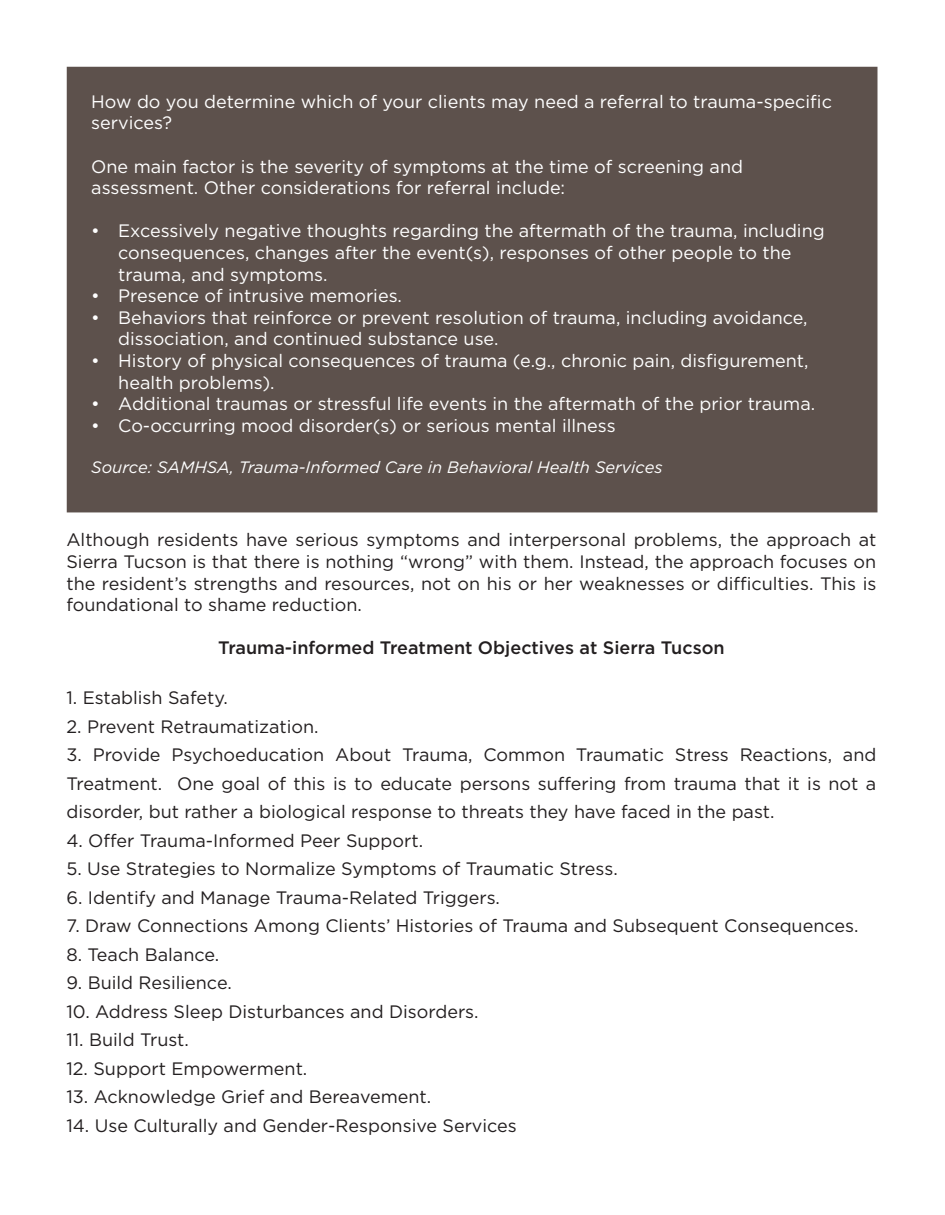
<style>
.page{position:relative;width:945px;height:1215px;background:#fff}
.page>*{position:absolute;margin:0;border:0;box-sizing:border-box;transform-origin:0 0}
.t1{font:18px/21.6px "Gotham";color:#231f20;text-align:justify}
.t2{font:18px/21.6px "Gotham";color:#fff}
.t3{font:500 18px "Gotham";color:#231f20}
.t4{font:italic 16.5px "Gotham";color:#fff}
</style>
<div class="page">
<div style="left:67px;top:67px;width:811px;height:445px;background:#5d514c"></div>
<p class="t2" style="left:91px;top:91px;width:742px">How do you determine which of your clients may need a referral to trauma-specific services?</p>
<p class="t2" style="left:91px;top:155px;width:653px">One main factor is the severity of symptoms at the time of screening and assessment. Other considerations for referral include:</p>
<p class="t2" style="left:118px;top:220px;width:708px;text-indent:-27px">• Excessively negative thoughts regarding the aftermath of the trauma, including consequences, changes after the event(s), responses of other people to the trauma, and symptoms.</p>
<p class="t2" style="left:91px;top:285px;width:312px">• Presence of intrusive memories.</p>
<p class="t2" style="left:118px;top:307px;width:691px;text-indent:-27px">• Behaviors that reinforce or prevent resolution of trauma, including avoidance, dissociation, and continued substance use.</p>
<p class="t2" style="left:118px;top:350px;width:692px;text-indent:-27px">• History of physical consequences of trauma (e.g., chronic pain, disfigurement, health problems).</p>
<p class="t2" style="left:91px;top:393px;width:726px">• Additional traumas or stressful life events in the aftermath of the prior trauma.</p>
<p class="t2" style="left:91px;top:415px;width:526px">• Co-occurring mood disorder(s) or serious mental illness</p>
<p class="t4" style="left:91px;top:457px;width:573px">Source: SAMHSA, Trauma-Informed Care in Behavioral Health Services</p>
<p class="t1" style="left:66px;top:529px;width:812px">Although residents have serious symptoms and interpersonal problems, the approach at Sierra Tucson is that there is nothing “wrong” with them. Instead, the approach focuses on the resident’s strengths and resources, not on his or her weaknesses or difficulties. This is foundational to shame reduction.</p>
<p class="t3" style="left:218px;top:638px;width:508px">Trauma-informed Treatment Objectives at Sierra Tucson</p>
<p class="t1" style="left:66px;top:687px;width:163px">1. Establish Safety.</p>
<p class="t1" style="left:66px;top:716px;width:254px">2. Prevent Retraumatization.</p>
<p class="t1" style="left:66px;top:741px;width:811px;line-height:28.5px">3. Provide Psychoeducation About Trauma, Common Traumatic Stress Reactions, and Treatment. One goal of this is to educate persons suffering from trauma that it is not a disorder, but rather a biological response to threats they have faced in the past.</p>
<p class="t1" style="left:66px;top:830px;width:358px">4. Offer Trauma-Informed Peer Support.</p>
<p class="t1" style="left:66px;top:858px;width:553px">5. Use Strategies to Normalize Symptoms of Traumatic Stress.</p>
<p class="t1" style="left:66px;top:887px;width:435px">6. Identify and Manage Trauma-Related Triggers.</p>
<p class="t1" style="left:66px;top:915px;width:794px">7. Draw Connections Among Clients’ Histories of Trauma and Subsequent Consequences.</p>
<p class="t1" style="left:66px;top:944px;width:154px">8. Teach Balance.</p>
<p class="t1" style="left:66px;top:972px;width:167px">9. Build Resilience.</p>
<p class="t1" style="left:66px;top:1001px;width:414px">10. Address Sleep Disturbances and Disorders.</p>
<p class="t1" style="left:66px;top:1029px;width:124px">11. Build Trust.</p>
<p class="t1" style="left:66px;top:1058px;width:242px">12. Support Empowerment.</p>
<p class="t1" style="left:66px;top:1086px;width:366px">13. Acknowledge Grief and Bereavement.</p>
<p class="t1" style="left:66px;top:1115px;width:452px">14. Use Culturally and Gender-Responsive Services</p>
</div>
